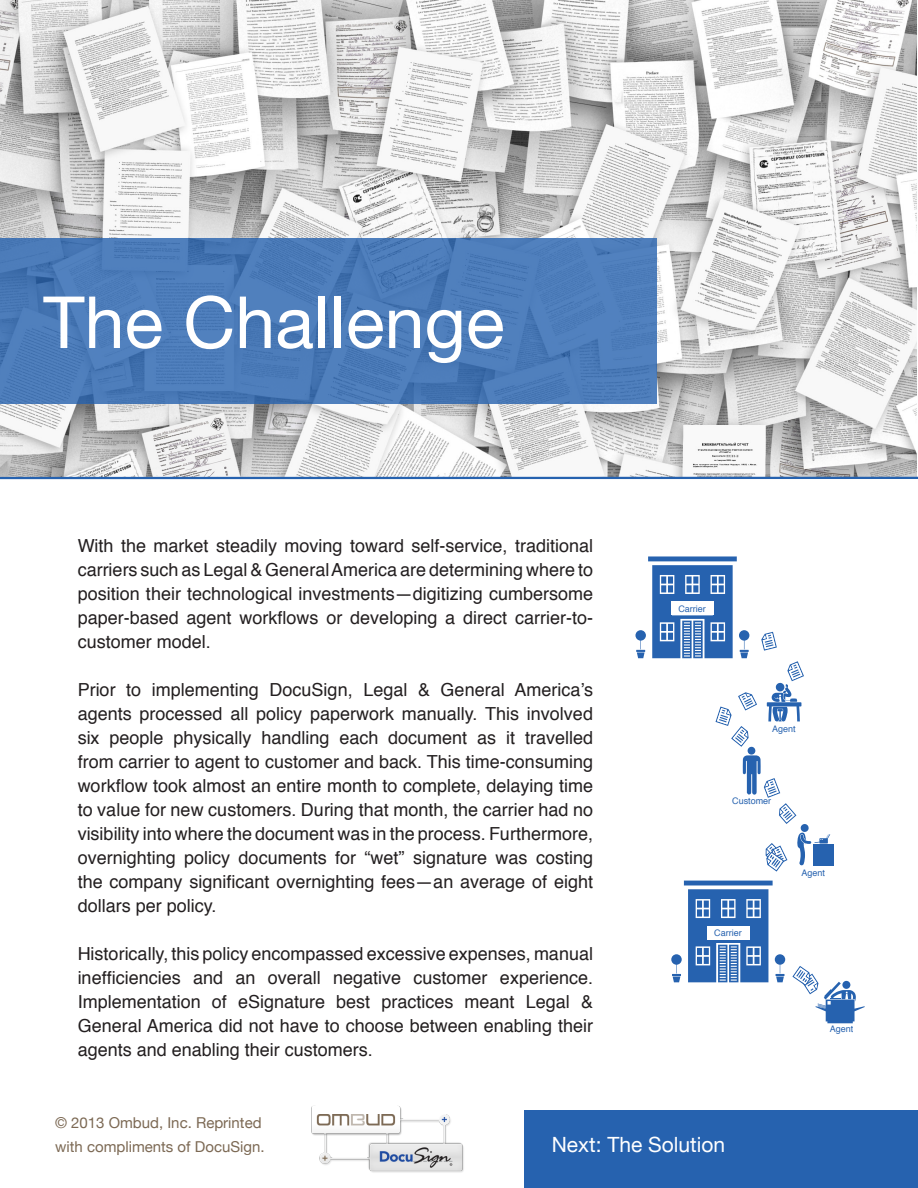
<style>
.page{position:relative;width:918px;height:1188px;background:#fff}
.page>*{position:absolute;margin:0;border:0;box-sizing:border-box;transform-origin:0 0}
.Cover_Copy{font:72px "Helvetica Neue";color:#fff}
.Cover_Copy-2{font:21px "Helvetica Neue";color:#fff}
.Cover_Copy-3{font:18px/24px "Helvetica";color:#231f20;text-align:justify}
.Cover_Copy-4{font:15px/24px "Helvetica Neue";color:#7c6954}
.Cover_Copy-5{font:9px "Helvetica";color:#2662af}
</style>
<div class="page">
<img style="left:0;top:0;width:917px;height:477px">
<svg style="left:0;top:239px;width:656px;height:165px;background:#4a7ab8"></svg>
<hr style="left:0;top:477px;width:918px;height:2px;background:#2662af">
<div style="left:524px;top:1111px;width:394px;height:77px;background:#2662af"></div>
<img style="left:311px;top:1106px;width:153px;height:67px">
<svg style="left:635px;top:556px;width:114px;height:102px"></svg>
<div style="left:671px;top:601px;width:43px;height:14px;background:#fff"></div>
<svg style="left:792px;top:966px;width:73px;height:57px"></svg>
<svg style="left:716px;top:692px;width:41px;height:55px"></svg>
<svg style="left:761px;top:632px;width:16px;height:19px"></svg>
<div style="left:813px;top:844px;width:20px;height:21px;background:#2662af"></div>
<svg style="left:743px;top:755px;width:87px;height:117px"></svg>
<div style="left:748px;top:747px;width:7px;height:8px;background:#2662af;border-radius:50%"></div>
<svg style="left:671px;top:881px;width:114px;height:101px"></svg>
<div style="left:707px;top:926px;width:43px;height:13px;background:#fff"></div>
<svg style="left:767px;top:661px;width:37px;height:61px"></svg>
<p class="Cover_Copy" style="left:43px;top:261px;width:463px">The Challenge</p>
<p class="Cover_Copy-3" style="left:78px;top:534px;width:517px">With the market steadily moving toward self-service, traditional carriers such as Legal &amp; General America are determining where to position their technological investments—digitizing cumbersome paper-based agent workflows or developing a direct carrier-to&shy;customer model.</p>
<p class="Cover_Copy-3" style="left:78px;top:678px;width:517px">Prior to implementing DocuSign, Legal &amp; General America’s agents processed all policy paperwork manually. This involved six people physically handling each document as it travelled from carrier to agent to customer and back. This time-consuming workflow took almost an entire month to complete, delaying time to value for new customers. During that month, the carrier had no visibility into where the document was in the process. Furthermore, overnighting policy documents for “wet” signature was costing the company significant overnighting fees—an average of eight dollars per policy.</p>
<p class="Cover_Copy-3" style="left:78px;top:942px;width:517px">Historically, this policy encompassed excessive expenses, manual inefficiencies and an overall negative customer experience.<br>Implementation of eSignature best practices meant Legal &amp; General America did not have to choose between enabling their agents and enabling their customers.</p>
<p class="Cover_Copy-5" style="left:678px;top:602px;width:29px">Carrier</p>
<p class="Cover_Copy-5" style="left:772px;top:722px;width:25px">Agent</p>
<p class="Cover_Copy-5" style="left:732px;top:794px;width:41px">Customer</p>
<p class="Cover_Copy-5" style="left:714px;top:926px;width:29px">Carrier</p>
<p class="Cover_Copy-5" style="left:802px;top:866px;width:25px">Agent</p>
<p class="Cover_Copy-5" style="left:830px;top:1022px;width:25px">Agent</p>
<p class="Cover_Copy-4" style="left:55px;top:1110px;width:211px">© 2013 Ombud, Inc. Reprinted with compliments of DocuSign.</p>
<p class="Cover_Copy-2" style="left:552px;top:1127px;width:175px">Next: The Solution</p>
</div>
